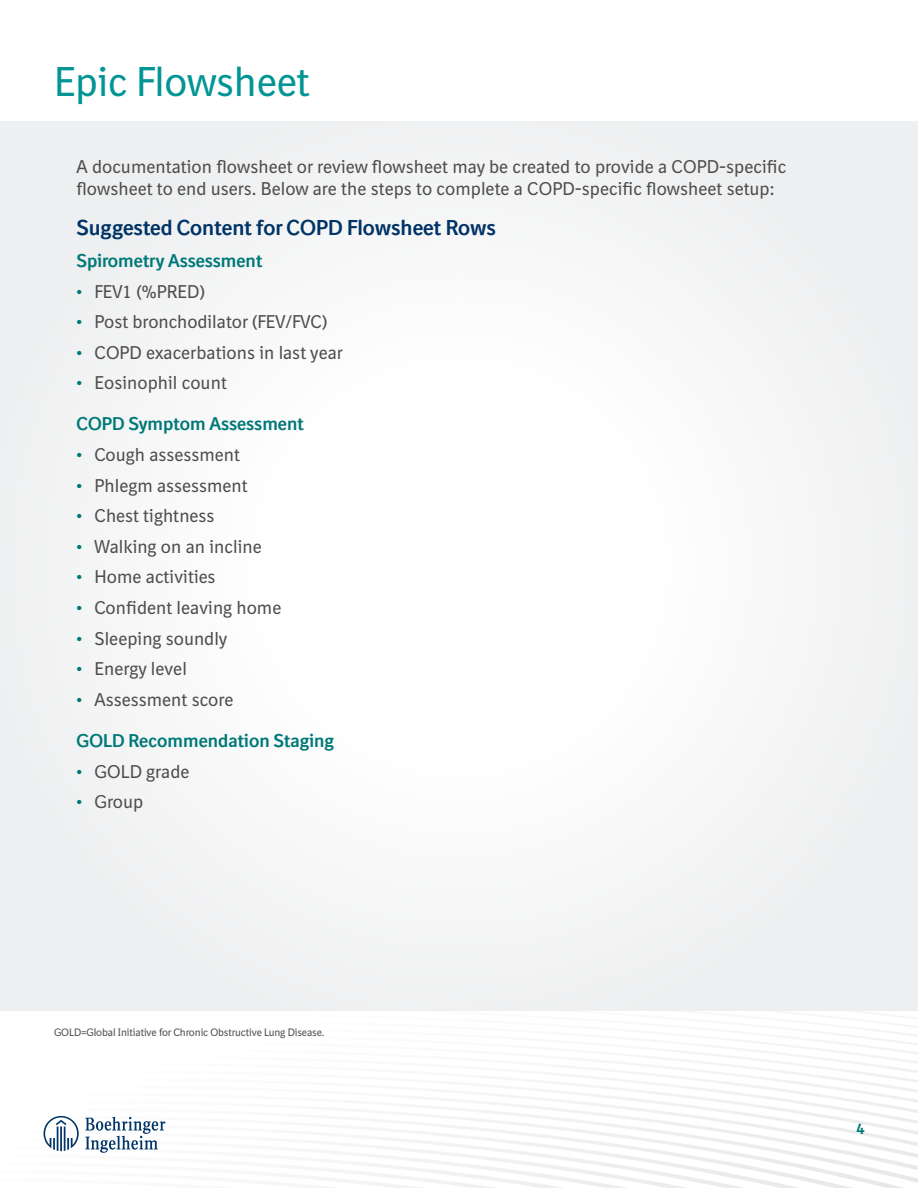
<style>
.page{position:relative;width:918px;height:1188px;background:#fff}
.page>*{position:absolute;margin:0;border:0;box-sizing:border-box;transform-origin:0 0}
.t1{font:40.5px "BI Sans NEXT";letter-spacing:-.01em;color:#039595}
.t2{font:700 21px "BI Sans NEXT";color:#036}
.Body{font:18px/21.6px "BI Sans NEXT";color:#4d4d4d}
.green_text_h2{font:700 18px "BI Sans NEXT";color:#007878}
.t3{font:700 15px "BI Sans NEXT";color:#007878}
.Body-2{font:10.5px "BI Sans NEXT";letter-spacing:-.015em;color:#4d4d4d}
.s1{font-weight:700;color:#007878}
</style>
<div class="page">
<svg style="left:688px;top:1170px;width:230px;height:13px"></svg>
<svg style="left:688px;top:1158px;width:230px;height:12px"></svg>
<svg style="left:688px;top:1146px;width:230px;height:12px"></svg>
<svg style="left:688px;top:1135px;width:230px;height:11px"></svg>
<svg style="left:688px;top:1124px;width:230px;height:11px"></svg>
<svg style="left:61px;top:1113px;width:857px;height:11px"></svg>
<svg style="left:400px;top:1103px;width:518px;height:10px"></svg>
<svg style="left:448px;top:1093px;width:470px;height:10px"></svg>
<svg style="left:505px;top:1083px;width:413px;height:10px"></svg>
<svg style="left:534px;top:1073px;width:384px;height:10px"></svg>
<svg style="left:593px;top:1064px;width:325px;height:9px"></svg>
<svg style="left:623px;top:1054px;width:295px;height:10px"></svg>
<svg style="left:683px;top:1045px;width:235px;height:9px"></svg>
<svg style="left:745px;top:1017px;width:173px;height:28px"></svg>
<svg style="left:43px;top:1116px;width:645px;height:72px"></svg>
<div style="left:0;top:122px;width:918px;height:889px;background:#f5f5f6"></div>
<p class="t1" style="left:54px;top:58px;width:258px">Epic Flowsheet</p>
<p class="Body" style="left:76px;top:156px;width:711px">A documentation flowsheet or review flowsheet may be created to provide a COPD-specific flowsheet to end users. Below are the steps to complete a COPD-specific flowsheet setup:</p>
<h2 class="t2" style="left:76px;top:215px;width:421px">Suggested Content for COPD Flowsheet Rows</h2>
<p class="green_text_h2" style="left:76px;top:250px;width:188px">Spirometry Assessment</p>
<p class="Body" style="left:76px;top:280px;width:130px"><span class="s1">•</span> FEV1 (%PRED)</p>
<p class="Body" style="left:76px;top:311px;width:253px"><span class="s1">•</span> Post bronchodilator (FEV/FVC)</p>
<p class="Body" style="left:76px;top:342px;width:268px"><span class="s1">•</span> COPD exacerbations in last year</p>
<p class="Body" style="left:76px;top:372px;width:152px"><span class="s1">•</span> Eosinophil count</p>
<p class="green_text_h2" style="left:76px;top:413px;width:229px">COPD Symptom Assessment</p>
<p class="Body" style="left:76px;top:444px;width:165px"><span class="s1">•</span> Cough assessment</p>
<p class="Body" style="left:76px;top:474px;width:173px"><span class="s1">•</span> Phlegm assessment</p>
<p class="Body" style="left:76px;top:505px;width:140px"><span class="s1">•</span> Chest tightness</p>
<p class="Body" style="left:76px;top:536px;width:187px"><span class="s1">•</span> Walking on an incline</p>
<p class="Body" style="left:76px;top:566px;width:141px"><span class="s1">•</span> Home activities</p>
<p class="Body" style="left:76px;top:597px;width:206px"><span class="s1">•</span> Confident leaving home</p>
<p class="Body" style="left:76px;top:627px;width:152px"><span class="s1">•</span> Sleeping soundly</p>
<p class="Body" style="left:76px;top:658px;width:112px"><span class="s1">•</span> Energy level</p>
<p class="Body" style="left:76px;top:689px;width:159px"><span class="s1">•</span> Assessment score</p>
<p class="green_text_h2" style="left:76px;top:730px;width:259px">GOLD Recommendation Staging</p>
<p class="Body" style="left:76px;top:760px;width:115px"><span class="s1">•</span> GOLD grade</p>
<p class="Body" style="left:76px;top:791px;width:68px"><span class="s1">•</span> Group</p>
<p class="Body-2" style="left:54px;top:1026px;width:272px">GOLD=Global Initiative for Chronic Obstructive Lung Disease.</p>
<p class="t3" style="left:856px;top:1120px;width:10px">4</p>
</div>
